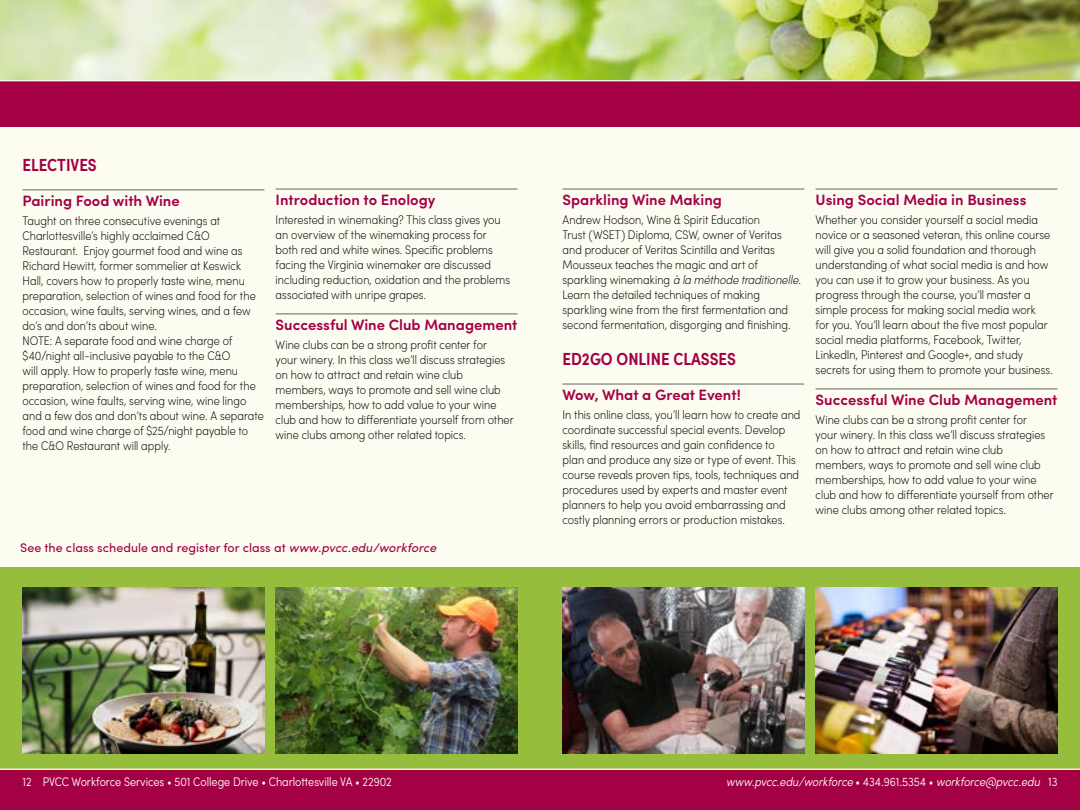
<style>
.page{position:relative;width:1080px;height:810px;background:#fff}
.page>*{position:absolute;margin:0;border:0;box-sizing:border-box;transform-origin:0 0}
.t1{font:600 condensed 17.5px "Sofia Pro";color:#a30046}
.t2{font:600 15px "Sofia Pro";color:#a30046}
.t3{font:200 condensed 12.5px/15px "Sofia Pro";letter-spacing:.005em;color:#000}
.t4{font:300 condensed 12.5px "Sofia Pro";color:#fcfcf0}
.t5{font:12.5px "Sofia Pro";color:#a30046}
.t6{font:italic 300 condensed 12.5px "Sofia Pro";letter-spacing:-.005em;color:#fcfcf0}
.s1{font-style:italic}
.s2{font-style:normal}
</style>
<div class="page">
<div style="left:0;top:770px;width:1080px;height:40px;background:#a30046"></div>
<div style="left:0;top:567px;width:1080px;height:203px;background:#97bd3d"></div>
<div style="left:0;top:80px;width:1080px;height:47px;background:#a30046"></div>
<img style="left:0;top:0;width:1080px;height:80px">
<div style="left:0;top:127px;width:1080px;height:439px;background:#fcfcf0"></div>
<img style="left:276px;top:587px;width:242px;height:167px">
<img style="left:562px;top:587px;width:242px;height:167px">
<img style="left:22px;top:587px;width:242px;height:167px">
<img style="left:816px;top:588px;width:242px;height:166px">
<hr style="left:0;top:80px;width:1080px;height:1px;background:#fcfcf0">
<hr style="left:0;top:769px;width:1080px;height:1px;background:#fcfcf0">
<hr style="left:22px;top:190px;width:242px;height:1px;background:#636466">
<hr style="left:276px;top:189px;width:242px;height:1px;background:#636466">
<hr style="left:276px;top:314px;width:242px;height:1px;background:#636466">
<hr style="left:562px;top:189px;width:242px;height:1px;background:#636466">
<hr style="left:562px;top:384px;width:242px;height:1px;background:#636466">
<hr style="left:816px;top:189px;width:242px;height:1px;background:#636466">
<hr style="left:816px;top:389px;width:242px;height:1px;background:#636466">
<h1 class="t1" style="left:22px;top:153px;width:76px">ELECTIVES</h1>
<p class="t2" style="left:22px;top:190px;width:159px">Pairing Food with Wine</p>
<p class="t3" style="left:22px;top:213px;width:243px">Taught on three consecutive evenings at Charlottesville’s highly acclaimed C&amp;O Restaurant. Enjoy gourmet food and wine as Richard Hewitt, former sommelier at Keswick Hall, covers how to properly taste wine, menu preparation, selection of wines and food for the occasion, wine faults, serving wines, and a few do’s and don’ts about wine.<br>NOTE: A separate food and wine charge of $40/night all-inclusive payable to the C&amp;O<br>will apply. How to properly taste wine, menu preparation, selection of wines and food for the occasion, wine faults, serving wine, wine lingo and a few dos and don’ts about wine. A separate food and wine charge of $25/night payable to the C&amp;O Restaurant will apply.</p>
<p class="t2" style="left:276px;top:189px;width:161px">Introduction to Enology</p>
<p class="t3" style="left:276px;top:212px;width:236px">Interested in winemaking? This class gives you an overview of the winemaking process for both red and white wines. Specific problems facing the Virginia winemaker are discussed including reduction, oxidation and the problems associated with unripe grapes.</p>
<p class="t2" style="left:276px;top:314px;width:243px">Successful Wine Club Management</p>
<p class="t3" style="left:276px;top:337px;width:240px">Wine clubs can be a strong profit center for<br>your winery. In this class we’ll discuss strategies on how to attract and retain wine club members, ways to promote and sell wine club memberships, how to add value to your wine club and how to differentiate yourself from other wine clubs among other related topics.</p>
<p class="t5" style="left:20px;top:538px;width:418px">See the class schedule and register for class at <span class="s1">www.pvcc.edu/workforce</span></p>
<p class="t2" style="left:562px;top:189px;width:161px">Sparkling Wine Making</p>
<p class="t3" style="left:562px;top:212px;width:240px">Andrew Hodson, Wine &amp; Spirit Education<br>Trust (WSET) Diploma, CSW, owner of Veritas and producer of Veritas Scintilla and Veritas Mousseux teaches the magic and art of sparkling winemaking <span class="s1">à la méthode traditionelle.<br></span>Learn the detailed techniques of making sparkling wine from the first fermentation and second fermentation, disgorging and finishing.</p>
<h1 class="t1" style="left:562px;top:348px;width:175px">ED2GO ONLINE CLASSES</h1>
<p class="t2" style="left:562px;top:384px;width:180px">Wow, What a Great Event!</p>
<p class="t3" style="left:562px;top:407px;width:239px">In this online class, you’ll learn how to create and coordinate successful special events. Develop skills, find resources and gain confidence to<br>plan and produce any size or type of event. This course reveals proven tips, tools, techniques and procedures used by experts and master event planners to help you avoid embarrassing and costly planning errors or production mistakes.</p>
<p class="t2" style="left:816px;top:189px;width:212px">Using Social Media in Business</p>
<p class="t3" style="left:816px;top:212px;width:239px">Whether you consider yourself a social media novice or a seasoned veteran, this online course will give you a solid foundation and thorough understanding of what social media is and how you can use it to grow your business. As you progress through the course, you’ll master a simple process for making social media work<br>for you. You’ll learn about the five most popular social media platforms, Facebook, Twitter, LinkedIn, Pinterest and Google+, and study secrets for using them to promote your business.</p>
<p class="t2" style="left:816px;top:389px;width:243px">Successful Wine Club Management</p>
<p class="t3" style="left:816px;top:412px;width:240px">Wine clubs can be a strong profit center for<br>your winery. In this class we’ll discuss strategies on how to attract and retain wine club members, ways to promote and sell wine club memberships, how to add value to your wine club and how to differentiate yourself from other wine clubs among other related topics.</p>
<p class="t4" style="left:22px;top:774px;width:371px">12 PVCC Workforce Services • 501 College Drive • Charlottesville VA • 22902</p>
<p class="t6" style="left:726px;top:774px;width:333px">www.pvcc.edu/workforce <span class="s2">• 434.961.5354 •</span> workforce@pvcc.edu <span class="s2">13</span></p>
</div>
